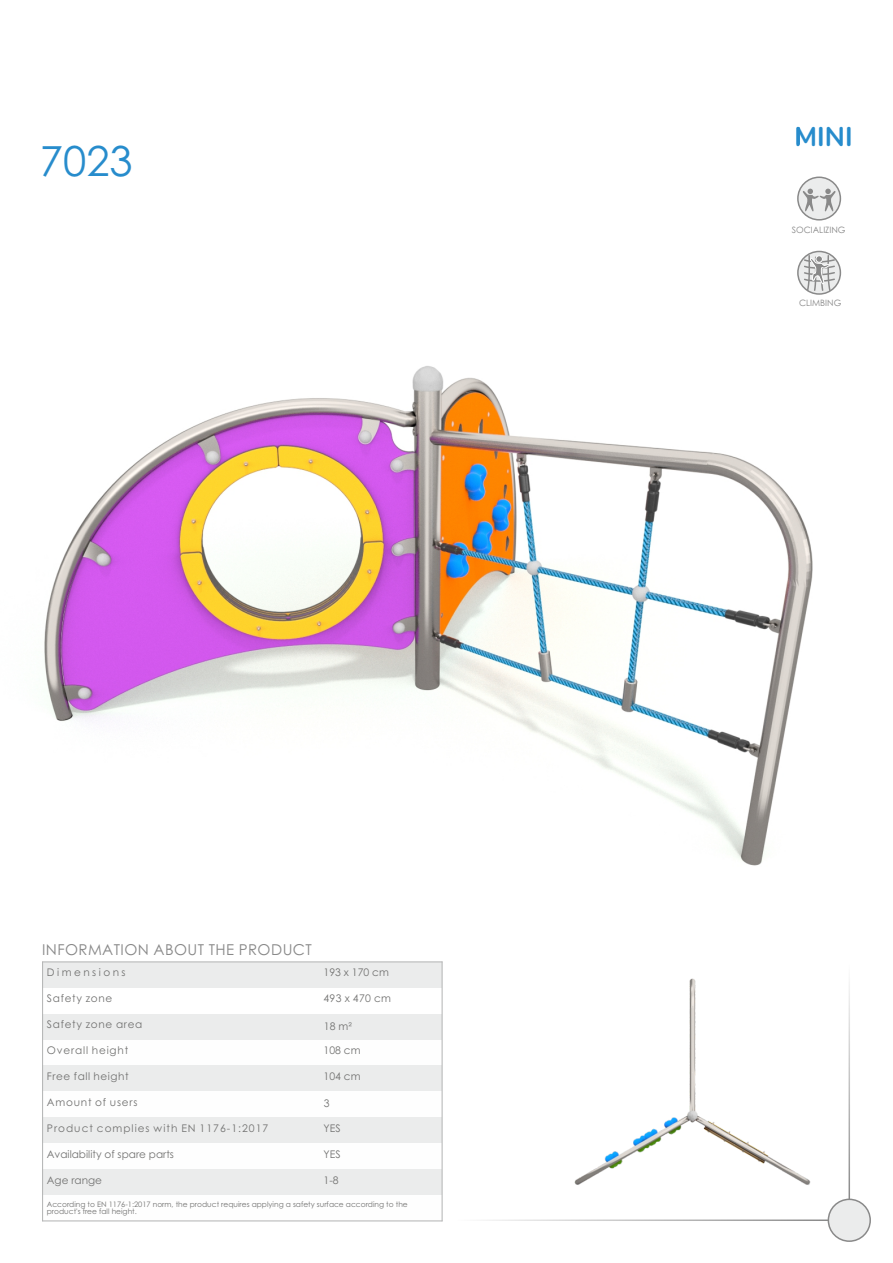
<style>
.page{position:relative;width:893px;height:1263px;background:#fff}
.page>*{position:absolute;margin:0;border:0;box-sizing:border-box;transform-origin:0 0}
.t1{font:41.4px "Century Gothic";color:#278ccc}
.t2{font:700 27px "Nunito";color:#278ccc}
.t3{font:15px "Century Gothic";letter-spacing:.03em;color:#898989}
.t4{font:10.5px "Century Gothic";letter-spacing:.065em;color:#727271}
.t5{font:10.5px "Century Gothic";letter-spacing:.095em;color:#727271}
.t6{font:10.5px "Century Gothic";color:#727271}
.t7{font:10.5px "Century Gothic";letter-spacing:.235em;color:#727271}
.t8{font:8.7px "Century Gothic";color:#898989}
.t9{font:7.5px/7.6px "Century Gothic";color:#727271}
</style>
<div class="page">
<img style="left:44px;top:252px;width:798px;height:614px">
<svg style="left:797px;top:177px;width:44px;height:44px"></svg>
<svg style="left:803px;top:189px;width:32px;height:22px"></svg>
<hr style="left:456px;top:1219px;width:373px;height:2px;background:#898989">
<svg style="left:828px;top:1198px;width:43px;height:44px"></svg>
<svg style="left:797px;top:127px;width:3px;height:18px"></svg>
<div style="left:43px;top:962px;width:276px;height:26px;background:#ebecec"></div>
<div style="left:319px;top:962px;width:123px;height:26px;background:#ebecec"></div>
<div style="left:43px;top:1014px;width:276px;height:25px;background:#ebecec"></div>
<div style="left:319px;top:1014px;width:123px;height:25px;background:#ebecec"></div>
<div style="left:43px;top:1065px;width:276px;height:26px;background:#ebecec"></div>
<div style="left:319px;top:1065px;width:123px;height:26px;background:#ebecec"></div>
<div style="left:43px;top:1117px;width:276px;height:26px;background:#ebecec"></div>
<div style="left:319px;top:1117px;width:123px;height:26px;background:#ebecec"></div>
<div style="left:43px;top:1169px;width:276px;height:26px;background:#ebecec"></div>
<div style="left:319px;top:1169px;width:123px;height:26px;background:#ebecec"></div>
<hr style="left:42px;top:961px;width:1px;height:260px;background:#b2b3b3">
<svg style="left:442px;top:1195px;width:1px;height:26px"></svg>
<hr style="left:442px;top:961px;width:1px;height:234px;background:#b2b3b3">
<hr style="left:42px;top:1220px;width:400px;height:1px;background:#b2b3b3">
<hr style="left:42px;top:961px;width:400px;height:1px;background:#b2b3b3">
<img style="left:502px;top:978px;width:369px;height:260px">
<svg style="left:797px;top:251px;width:44px;height:44px"></svg>
<svg style="left:803px;top:254px;width:33px;height:38px"></svg>
<svg style="left:816px;top:256px;width:7px;height:6px"></svg>
<h1 class="t1" style="left:40px;top:145px;width:94px">7023</h1>
<h3 class="t3" style="left:42px;top:944px;width:271px">INFORMATION ABOUT THE PRODUCT</h3>
<h3 class="t7" style="left:47px;top:968px;width:80px">Dimensions</h3>
<h3 class="t4" style="left:324px;top:968px;width:67px">193 x 170 cm</h3>
<h3 class="t4" style="left:47px;top:994px;width:67px">Safety zone</h3>
<h3 class="t4" style="left:324px;top:994px;width:69px">493 x 470 cm</h3>
<h3 class="t4" style="left:47px;top:1020px;width:97px">Safety zone area</h3>
<h3 class="t4" style="left:47px;top:1046px;width:83px">Overall height</h3>
<h3 class="t4" style="left:324px;top:1046px;width:39px">108 cm</h3>
<h3 class="t4" style="left:47px;top:1072px;width:83px">Free fall height</h3>
<h3 class="t4" style="left:324px;top:1072px;width:39px">104 cm</h3>
<h3 class="t4" style="left:47px;top:1098px;width:92px">Amount of users</h3>
<h3 class="t5" style="left:47px;top:1124px;width:223px">Product complies with EN 1176-1:2017</h3>
<h3 class="t4" style="left:324px;top:1124px;width:19px">YES</h3>
<h3 class="t6" style="left:47px;top:1150px;width:129px">Availability of spare parts</h3>
<h3 class="t4" style="left:324px;top:1150px;width:19px">YES</h3>
<h3 class="t6" style="left:47px;top:1176px;width:57px">Age range</h3>
<h3 class="t4" style="left:324px;top:1176px;width:17px">1-8</h3>
<p class="t9" style="left:47px;top:1201px;width:362px">According to EN 1176-1:2017 norm, the product requires applying a safety surface according to the product's free fall height.</p>
<h3 class="t4" style="left:324px;top:1022px;width:29px">18 m²</h3>
<h3 class="t4" style="left:324px;top:1099px;width:7px">3</h3>
<h2 class="t2" style="left:795px;top:119px;width:60px">MINI</h2>
<p class="t8" style="left:792px;top:226px;width:55px">SOCIALIZING</p>
<p class="t8" style="left:799px;top:300px;width:44px">CLIMBING</p>
</div>
